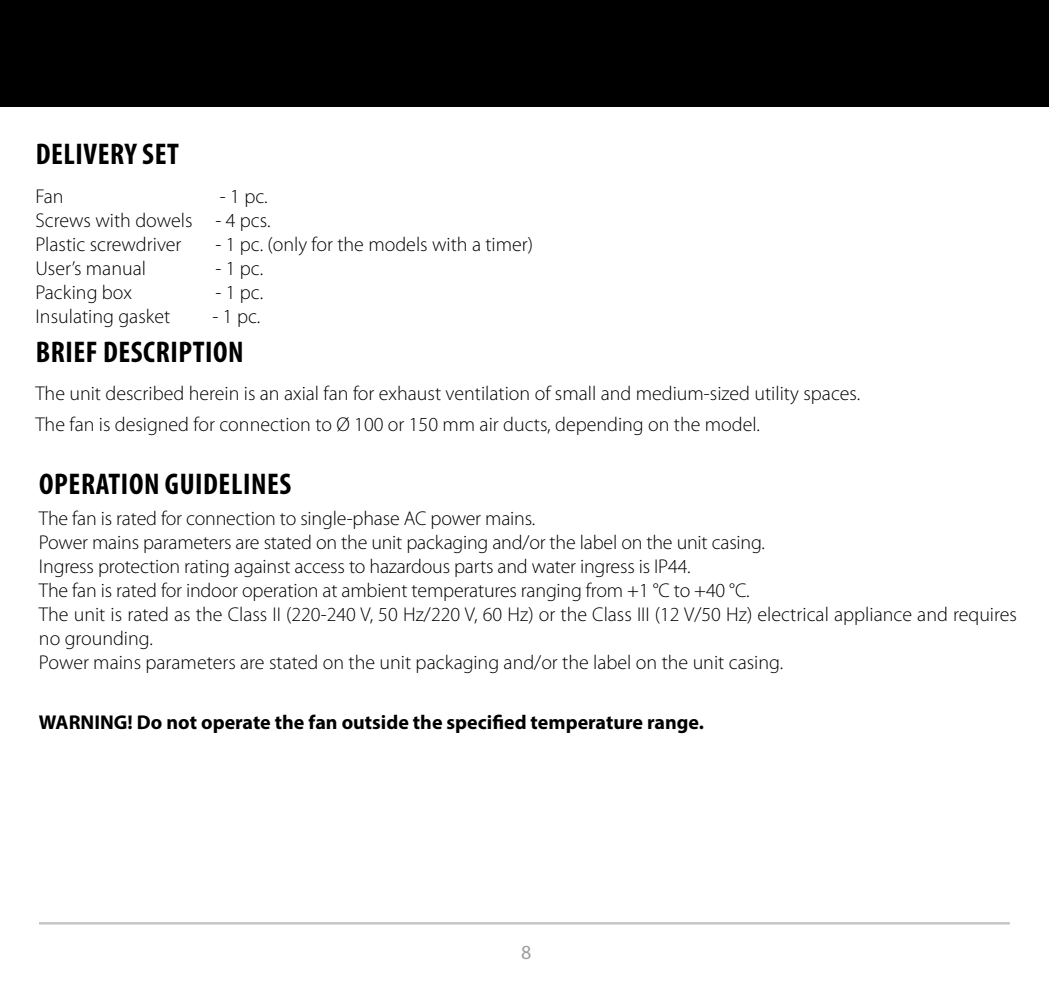
<style>
.page{position:relative;width:1049px;height:993px;background:#fff}
.page>*{position:absolute;margin:0;border:0;box-sizing:border-box;transform-origin:0 0}
.t1{font:700 condensed 30px "Myriad Pro";letter-spacing:.02em;color:#000}
.t2{font:300 20px/24px "Myriad Pro";color:#000}
.t3{font:700 20px "Myriad Pro";color:#000}
.t4{font:20px "Myriad Pro";color:#9d9d9c}
</style>
<div class="page">
<div style="left:0;top:0;width:1049px;height:106px;background:#000"></div>
<hr style="left:39px;top:921px;width:971px;height:3px;background:#c6c6c6">
<h1 class="t1" style="left:36px;top:135px;width:145px">DELIVERY SET</h1>
<p class="t2" style="left:35px;top:184px;width:30px">Fan</p>
<p class="t2" style="left:35px;top:184px;width:237px;text-indent:184px">- 1 pc.<br>Screws with dowels - 4 pcs.<br>Plastic screwdriver</p>
<p class="t2" style="left:215px;top:232px;width:319px">- 1 pc. (only for the models with a timer)</p>
<p class="t2" style="left:35px;top:256px;width:112px">User’s manual</p>
<p class="t2" style="left:215px;top:256px;width:49px">- 1 pc.</p>
<p class="t2" style="left:35px;top:280px;width:98px">Packing box</p>
<p class="t2" style="left:215px;top:280px;width:49px">- 1 pc.</p>
<p class="t2" style="left:35px;top:304px;width:136px">Insulating gasket</p>
<p class="t2" style="left:213px;top:304px;width:49px">- 1 pc.</p>
<h1 class="t1" style="left:36px;top:333px;width:209px">BRIEF DESCRIPTION</h1>
<p class="t2" style="left:35px;top:378px;width:826px;line-height:31px">The unit described herein is an axial fan for exhaust ventilation of small and medium-sized utility spaces.<br>The fan is designed for connection to Ø 100 or 150 mm air ducts, depending on the model.</p>
<h1 class="t1" style="left:39px;top:465px;width:254px">OPERATION GUIDELINES</h1>
<p class="t2" style="left:39px;top:507px;width:979px">The fan is rated for connection to single-phase AC power mains.<br>Power mains parameters are stated on the unit packaging and/or the label on the unit casing.<br>Ingress protection rating against access to hazardous parts and water ingress is IP44.<br>The fan is rated for indoor operation at ambient temperatures ranging from +1 °C to +40 °C.<br>The unit is rated as the Class II (220-240 V, 50 Hz/220 V, 60 Hz) or the Class III (12 V/50 Hz) electrical appliance and requires no grounding.<br>Power mains parameters are stated on the unit packaging and/or the label on the unit casing.</p>
<p class="t3" style="left:39px;top:709px;width:666px">WARNING! Do not operate the fan outside the specified temperature range.</p>
<p class="t4" style="left:521px;top:939px;width:12px">8</p>
</div>
